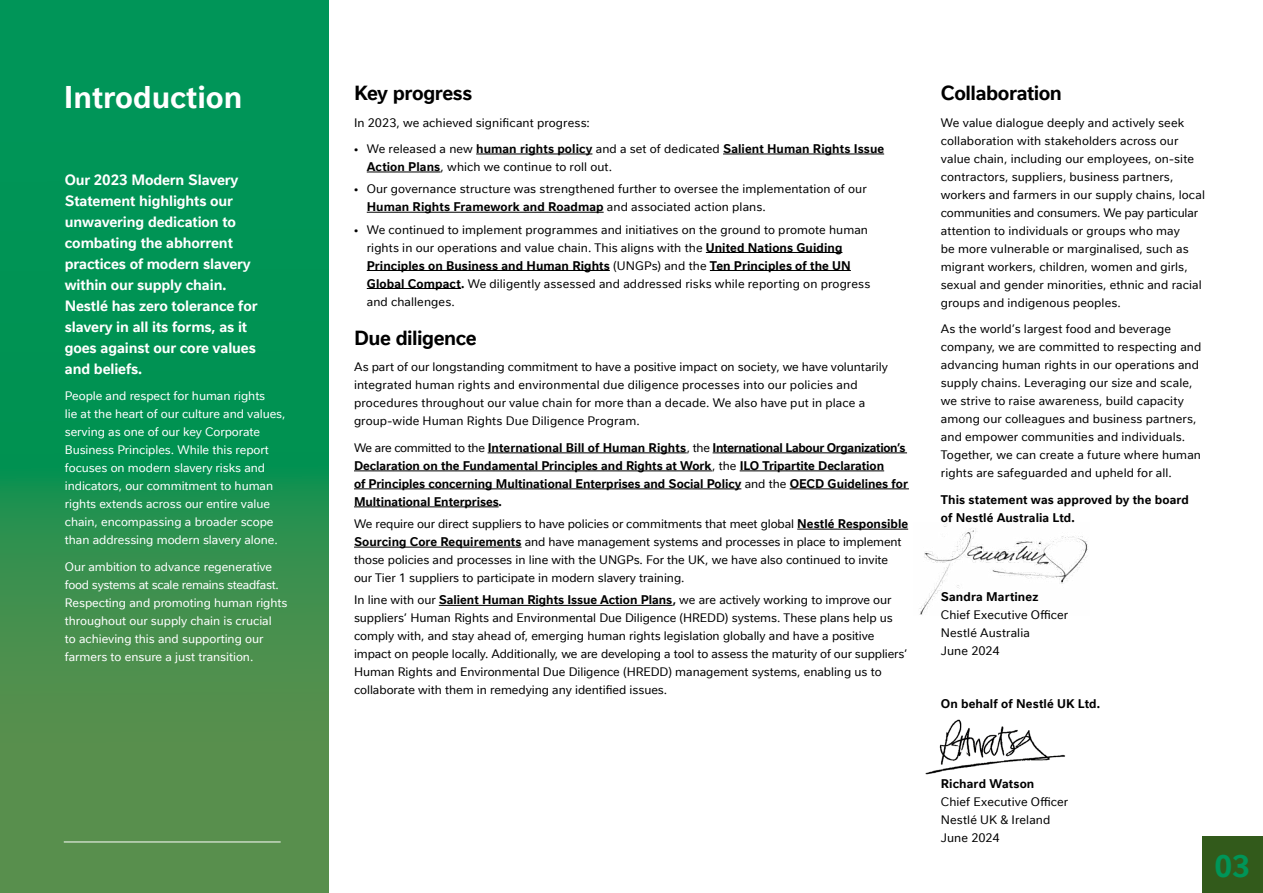
<style>
.page{position:relative;width:1263px;height:893px;background:#fff}
.page>*{position:absolute;margin:0;border:0;box-sizing:border-box;transform-origin:0 0}
.t1{font:700 30px "Nestle Text TF";color:#fff}
.t2{font:700 29.7px "Nestle Text TF";color:#009558}
.t3{font:700 19.5px "Nestle Text TF";letter-spacing:-.025em;color:#000}
.t4{font:700 14.25px/21px "Nestle Text TF";letter-spacing:-.01em;color:#fff}
.t5{font:12px/18px "Nestle Text TF";letter-spacing:.005em;color:#000}
.t6{font:12px/18px "Nestle Text TF";letter-spacing:-.005em;color:#fff}
.t7{font:700 12px/18px "Nestle Text TF";letter-spacing:-.005em;color:#000}
.s1{font-weight:700}
.s2{font-weight:400}
</style>
<div class="page">
<svg style="left:0;top:0;width:328px;height:893px;background:#219151"></svg>
<hr style="left:476px;top:154px;width:116px;height:1px;background:#000">
<hr style="left:723px;top:154px;width:161px;height:1px;background:#000">
<hr style="left:367px;top:172px;width:74px;height:1px;background:#000">
<hr style="left:367px;top:212px;width:237px;height:1px;background:#000">
<hr style="left:706px;top:252px;width:136px;height:1px;background:#000">
<hr style="left:367px;top:270px;width:243px;height:1px;background:#000">
<hr style="left:710px;top:270px;width:141px;height:1px;background:#000">
<hr style="left:367px;top:288px;width:94px;height:1px;background:#000">
<hr style="left:488px;top:453px;width:199px;height:1px;background:#000">
<hr style="left:713px;top:453px;width:194px;height:1px;background:#000">
<hr style="left:354px;top:471px;width:358px;height:1px;background:#000">
<hr style="left:740px;top:471px;width:144px;height:1px;background:#000">
<hr style="left:354px;top:489px;width:387px;height:1px;background:#000">
<hr style="left:790px;top:489px;width:119px;height:1px;background:#000">
<hr style="left:354px;top:507px;width:145px;height:1px;background:#000">
<hr style="left:797px;top:529px;width:111px;height:1px;background:#000">
<hr style="left:354px;top:547px;width:167px;height:1px;background:#000">
<hr style="left:439px;top:605px;width:234px;height:1px;background:#000">
<hr style="left:64px;top:842px;width:217px;height:1px;background:#fff">
<div style="left:1202px;top:837px;width:61px;height:56px;background:#325a1b"></div>
<img style="left:925px;top:719px;width:141px;height:55px">
<img style="left:919px;top:523px;width:169px;height:92px">
<h1 class="t1" style="left:64px;top:75px;width:180px">Introduction</h1>
<p class="t4" style="left:65px;top:168px;width:194px">Our 2023 Modern Slavery<br>Statement highlights our unwavering dedication to combating the abhorrent practices of modern slavery within our supply chain.<br>Nestlé has zero tolerance for slavery in all its forms, as it goes against our core values and beliefs.</p>
<p class="t6" style="left:65px;top:386px;width:222px">People and respect for human rights<br>lie at the heart of our culture and values, serving as one of our key Corporate Business Principles. While this report focuses on modern slavery risks and indicators, our commitment to human rights extends across our entire value chain, encompassing a broader scope than addressing modern slavery alone.</p>
<p class="t6" style="left:65px;top:557px;width:224px">Our ambition to advance regenerative food systems at scale remains steadfast.<br>Respecting and promoting human rights throughout our supply chain is crucial<br>to achieving this and supporting our farmers to ensure a just transition.</p>
<h3 class="t3" style="left:354px;top:79px;width:120px">Key progress</h3>
<p class="t5" style="left:354px;top:113px;width:237px">In 2023, we achieved significant progress:</p>
<p class="t5" style="left:367px;top:139px;width:519px;text-indent:-13px">• We released a new <span class="s1">human rights policy</span> and a set of dedicated <span class="s1">Salient Human Rights Issue<br>Action Plans</span>, which we continue to roll out.</p>
<p class="t5" style="left:367px;top:179px;width:501px;text-indent:-13px">• Our governance structure was strengthened further to oversee the implementation of our<br><span class="s1">Human Rights Framework and Roadmap</span> and associated action plans.</p>
<p class="t5" style="left:367px;top:220px;width:505px;text-indent:-13px">• We continued to implement programmes and initiatives on the ground to promote human rights in our operations and value chain. This aligns with the <span class="s1">United Nations Guiding Principles on Business and Human Rights</span> (UNGPs) and the <span class="s1">Ten Principles of the UN Global Compact.</span> We diligently assessed and addressed risks while reporting on progress and challenges.</p>
<h3 class="t3" style="left:354px;top:324px;width:124px">Due diligence</h3>
<p class="t5" style="left:354px;top:357px;width:535px">As part of our longstanding commitment to have a positive impact on society, we have voluntarily integrated human rights and environmental due diligence processes into our policies and procedures throughout our value chain for more than a decade. We also have put in place a group-wide Human Rights Due Diligence Program.</p>
<p class="t7" style="left:354px;top:438px;width:555px"><span class="s2">We are committed to the</span> International Bill of Human Rights<span class="s2">, the</span> International Labour Organization’s Declaration on the Fundamental Principles and Rights at Work<span class="s2">, the</span> ILO Tripartite Declaration<br>of Principles concerning Multinational Enterprises and Social Policy <span class="s2">and the</span> OECD Guidelines for Multinational Enterprises.</p>
<p class="t5" style="left:354px;top:514px;width:556px">We require our direct suppliers to have policies or commitments that meet global <span class="s1">Nestlé Responsible Sourcing Core Requirements</span> and have management systems and processes in place to implement those policies and processes in line with the UNGPs. For the UK, we have also continued to invite our Tier 1 suppliers to participate in modern slavery training.</p>
<p class="t5" style="left:354px;top:590px;width:555px">In line with our <span class="s1">Salient Human Rights Issue Action Plans,</span> we are actively working to improve our suppliers’ Human Rights and Environmental Due Diligence (HREDD) systems. These plans help us comply with, and stay ahead of, emerging human rights legislation globally and have a positive impact on people locally. Additionally, we are developing a tool to assess the maturity of our suppliers’ Human Rights and Environmental Due Diligence (HREDD) management systems, enabling us to collaborate with them in remedying any identified issues.</p>
<h3 class="t3" style="left:941px;top:79px;width:123px">Collaboration</h3>
<p class="t5" style="left:941px;top:113px;width:266px">We value dialogue deeply and actively seek collaboration with stakeholders across our value chain, including our employees, on-site contractors, suppliers, business partners, workers and farmers in our supply chains, local communities and consumers. We pay particular attention to individuals or groups who may<br>be more vulnerable or marginalised, such as migrant workers, children, women and girls, sexual and gender minorities, ethnic and racial groups and indigenous peoples.</p>
<p class="t5" style="left:941px;top:319px;width:262px">As the world’s largest food and beverage company, we are committed to respecting and advancing human rights in our operations and supply chains. Leveraging our size and scale, we strive to raise awareness, build capacity among our colleagues and business partners, and empower communities and individuals.<br>Together, we can create a future where human rights are safeguarded and upheld for all.</p>
<p class="t7" style="left:941px;top:489px;width:250px">This statement was approved by the board of Nestlé Australia Ltd.</p>
<p class="t7" style="left:941px;top:587px;width:99px">Sandra Martinez</p>
<p class="t5" style="left:941px;top:605px;width:129px">Chief Executive Officer<br>Nestlé Australia<br>June 2024</p>
<p class="t7" style="left:941px;top:694px;width:161px">On behalf of Nestlé UK Ltd.</p>
<p class="t7" style="left:941px;top:773px;width:95px">Richard Watson</p>
<p class="t5" style="left:941px;top:792px;width:129px">Chief Executive Officer<br>Nestlé UK &amp; Ireland<br>June 2024</p>
<h2 class="t2" style="left:1214px;top:844px;width:37px">03</h2>
</div>
